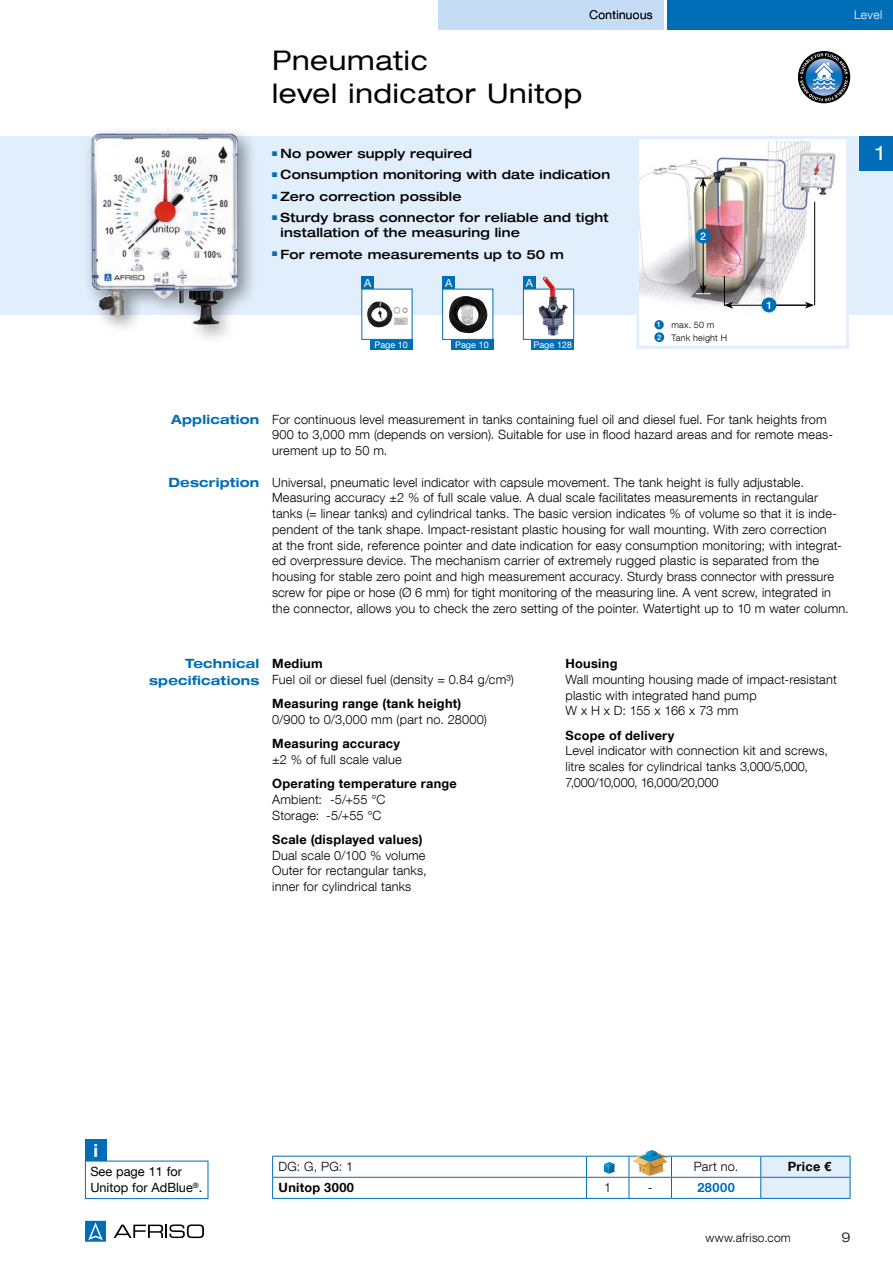
<style>
.page{position:relative;width:893px;height:1263px;background:#fff}
.page>*{position:absolute;margin:0;border:0;box-sizing:border-box;transform-origin:0 0}
.t1{font:expanded 27px/33px "Helvetica Neue LT Com";letter-spacing:.025em;color:#000}
.t2{font:expanded 19.5px "Helvetica Neue LT Com";color:#fff}
.t3{font:700 18px "Helvetica Neue LT Com";color:#fff}
.t4{font:300 expanded 13.5px "Helvetica Neue LT Com";color:#000}
.t5{font:300 12.75px/15.8px "Helvetica Neue LT Com";letter-spacing:.015em;color:#000}
.t6{font:500 expanded 12.75px/15px "Helvetica Neue LT Com";letter-spacing:.015em;color:#000}
.t7{font:700 12.75px "Helvetica Neue LT Com";letter-spacing:.02em;color:#000}
.t8{font:700 expanded 12.75px/16.5px "Helvetica Neue LT Com";letter-spacing:.015em;color:#006eb7;text-align:right}
.t9{font:12.75px/16.5px "Helvetica Neue LT Com";color:#000}
.t10{font:700 12.75px "Helvetica Neue LT Com";letter-spacing:.04em;color:#006eb7}
.t11{font:300 12px "Helvetica Neue LT Com";letter-spacing:.035em;color:#000}
.t12{font:300 12px "Helvetica Neue LT Com";letter-spacing:.035em;color:#fff}
.t13{font:11.1px "Helvetica Neue LT Com";color:#fff}
.t14{font:500 10.5px "Helvetica Neue LT Com";color:#fff}
.t15{font:300 9px/12.6px "Helvetica Neue LT Com";letter-spacing:.025em;color:#000}
.t16{font:9px "Helvetica Neue LT Com";color:#fff}
.s1{font-weight:500;font-size:7.5px;color:#fff}
</style>
<div class="page">
<div style="left:0;top:136px;width:893px;height:179px;background:#e1eefb"></div>
<div style="left:668px;top:0;width:225px;height:30px;background:#006eb7"></div>
<div style="left:438px;top:0;width:225px;height:30px;background:#c4dcf4"></div>
<svg style="left:114px;top:1224px;width:90px;height:14px"></svg>
<svg style="left:85px;top:1221px;width:21px;height:21px"></svg>
<div style="left:531px;top:339px;width:43px;height:11px;background:#006eb7"></div>
<div style="left:523px;top:276px;width:13px;height:13px;background:#006eb7"></div>
<div style="left:523px;top:289px;width:51px;height:51px;background:#fff;border:1px solid #006eb7"></div>
<img style="left:538px;top:277px;width:30px;height:59px">
<div style="left:85px;top:1161px;width:123px;height:38px;border:1px solid #006eb7"></div>
<div style="left:85px;top:1140px;width:21px;height:21px;background:#006eb7"></div>
<div style="left:451px;top:339px;width:42px;height:11px;background:#006eb7"></div>
<div style="left:442px;top:276px;width:13px;height:13px;background:#006eb7"></div>
<div style="left:442px;top:289px;width:51px;height:51px;background:#fff;border:1px solid #006eb7"></div>
<img style="left:449px;top:296px;width:38px;height:37px">
<div style="left:370px;top:339px;width:42px;height:11px;background:#006eb7"></div>
<div style="left:361px;top:276px;width:13px;height:13px;background:#006eb7"></div>
<svg style="left:361px;top:289px;width:51px;height:51px;fill:#fff"></svg>
<img style="left:367px;top:301px;width:25px;height:26px">
<div style="left:84px;top:125px;width:174px;height:220px;background:#000;opacity:.4"></div>
<img style="left:91px;top:134px;width:147px;height:191px">
<hr style="left:272px;top:1156px;width:314px;height:1px;background:#006eb7">
<hr style="left:586px;top:1156px;width:43px;height:1px;background:#006eb7">
<hr style="left:671px;top:1156px;width:90px;height:1px;background:#006eb7">
<hr style="left:272px;top:1177px;width:314px;height:1px;background:#006eb7">
<svg style="left:272px;top:1156px;width:1px;height:42px"></svg>
<hr style="left:586px;top:1177px;width:43px;height:1px;background:#006eb7">
<svg style="left:586px;top:1156px;width:1px;height:42px"></svg>
<hr style="left:671px;top:1177px;width:90px;height:1px;background:#006eb7">
<svg style="left:760px;top:1156px;width:91px;height:42px;background:#d3e5f5"></svg>
<hr style="left:272px;top:1198px;width:314px;height:1px;background:#006eb7">
<hr style="left:586px;top:1198px;width:43px;height:1px;background:#006eb7">
<hr style="left:629px;top:1198px;width:42px;height:1px;background:#006eb7">
<hr style="left:671px;top:1198px;width:90px;height:1px;background:#006eb7">
<hr style="left:761px;top:1198px;width:89px;height:1px;background:#006eb7">
<svg style="left:629px;top:1150px;width:43px;height:48px"></svg>
<svg style="left:604px;top:1162px;width:12px;height:11px"></svg>
<svg style="left:798px;top:51px;width:52px;height:52px"></svg>
<svg style="left:800px;top:53px;width:48px;height:48px"></svg>
<div style="left:636px;top:136px;width:213px;height:213px;background:#fff;border:3px solid #e1eefb"></div>
<img style="left:640px;top:141px;width:196px;height:172px">
<hr style="left:724px;top:276px;width:1px;height:30px;background:#000">
<hr style="left:733px;top:305px;width:73px;height:1px;background:#000">
<svg style="left:805px;top:302px;width:9px;height:7px"></svg>
<svg style="left:724px;top:302px;width:9px;height:7px"></svg>
<hr style="left:814px;top:202px;width:1px;height:103px;background:#000">
<hr style="left:703px;top:182px;width:1px;height:107px;background:#000">
<svg style="left:696px;top:283px;width:15px;height:11px"></svg>
<svg style="left:695px;top:178px;width:16px;height:11px"></svg>
<div style="left:762px;top:297px;width:14px;height:15px;background:#006eb7;border-radius:50%"></div>
<div style="left:654px;top:320px;width:10px;height:9px;background:#006eb7;border-radius:50%"></div>
<div style="left:654px;top:332px;width:10px;height:10px;background:#006eb7;border-radius:50%"></div>
<div style="left:696px;top:229px;width:15px;height:14px;background:#006eb7;border-radius:50%"></div>
<div style="left:859px;top:136px;width:34px;height:34px;background:#006eb7"></div>
<p class="t11" style="left:589px;top:7px;width:65px">Continuous</p>
<p class="t12" style="left:854px;top:7px;width:30px">Level</p>
<h1 class="t1" style="left:272px;top:43px;width:312px">Pneumatic<br>level indicator Unitop</h1>
<p class="t6" style="left:272px;top:145px;width:201px"><sup>■</sup> No power supply required</p>
<p class="t6" style="left:272px;top:167px;width:339px"><sup>■</sup> Consumption monitoring with date indication</p>
<p class="t6" style="left:272px;top:188px;width:191px"><sup>■</sup> Zero correction possible</p>
<p class="t6" style="left:281px;top:210px;width:329px;text-indent:-9px"><sup>■</sup> Sturdy brass connector for reliable and tight installation of the measuring line</p>
<p class="t6" style="left:272px;top:247px;width:293px"><sup>■</sup> For remote measurements up to 50 m</p>
<p class="t13" style="left:364px;top:276px;width:9px">A</p>
<p class="t16" style="left:374px;top:339px;width:35px">Page 10</p>
<p class="t13" style="left:445px;top:276px;width:9px">A</p>
<p class="t16" style="left:455px;top:339px;width:35px">Page 10</p>
<p class="t13" style="left:526px;top:276px;width:9px">A</p>
<p class="t16" style="left:534px;top:339px;width:40px">Page 128</p>
<p class="t14" style="left:700px;top:230px;width:7px">2</p>
<p class="t15" style="left:657px;top:318px;width:72px"><span class="s1">1</span> max. 50 m<br><span class="s1">2</span> Tank height H</p>
<p class="t14" style="left:766px;top:299px;width:7px">1</p>
<p class="t8" style="left:171px;top:410px;width:90px">Application</p>
<p class="t8" style="left:168px;top:473px;width:92px">Description</p>
<p class="t5" style="left:272px;top:411px;width:563px">For continuous level measurement in tanks containing fuel oil and diesel fuel. For tank heights from<br>900 to 3,000 mm (depends on version). Suitable for use in flood hazard areas and for remote meas&shy;urement up to 50 m.</p>
<p class="t5" style="left:272px;top:474px;width:578px">Universal, pneumatic level indicator with capsule movement. The tank height is fully adjustable.<br>Measuring accuracy ±2 % of full scale value. A dual scale facilitates measurements in rectangular tanks (= linear tanks) and cylindrical tanks. The basic version indicates % of volume so that it is inde&shy;pendent of the tank shape. Impact-resistant plastic housing for wall mounting. With zero correction<br>at the front side, reference pointer and date indication for easy consumption monitoring; with integrat&shy;ed overpressure device. The mechanism carrier of extremely rugged plastic is separated from the housing for stable zero point and high measurement accuracy. Sturdy brass connector with pressure screw for pipe or hose (Ø 6 mm) for tight monitoring of the measuring line. A vent screw, integrated in the connector, allows you to check the zero setting of the pointer. Watertight up to 10 m water column.</p>
<p class="t8" style="left:149px;top:655px;width:112px">Technical specifications</p>
<p class="t7" style="left:272px;top:656px;width:52px">Medium</p>
<p class="t5" style="left:272px;top:671px;width:243px">Fuel oil or diesel fuel (density = 0.84 g/cm³)</p>
<p class="t7" style="left:272px;top:696px;width:191px">Measuring range (tank height)</p>
<p class="t5" style="left:272px;top:711px;width:216px">0/900 to 0/3,000 mm (part no. 28000)</p>
<p class="t7" style="left:272px;top:736px;width:129px">Measuring accuracy</p>
<p class="t5" style="left:272px;top:751px;width:131px">±2 % of full scale value</p>
<p class="t7" style="left:272px;top:776px;width:186px">Operating temperature range</p>
<p class="t5" style="left:272px;top:791px;width:115px">Ambient: -5/+55 °C<br>Storage: -5/+55 °C</p>
<p class="t7" style="left:272px;top:831px;width:152px">Scale (displayed values)</p>
<p class="t5" style="left:272px;top:847px;width:156px;text-align:justify">Dual scale 0/100 % volume Outer for rectangular tanks, inner for cylindrical tanks</p>
<p class="t7" style="left:566px;top:655px;width:53px">Housing</p>
<p class="t5" style="left:566px;top:671px;width:273px">Wall mounting housing made of impact-resistant plastic with integrated hand pump<br>W x H x D: 155 x 166 x 73 mm</p>
<p class="t7" style="left:566px;top:727px;width:110px">Scope of delivery</p>
<p class="t5" style="left:566px;top:743px;width:264px">Level indicator with connection kit and screws, litre scales for cylindrical tanks 3,000/5,000,<br>7,000/10,000, 16,000/20,000</p>
<h2 class="t2" style="left:876px;top:141px;width:10px">1</h2>
<h3 class="t3" style="left:93px;top:1139px;width:6px">i</h3>
<p class="t9" style="left:90px;top:1162px;width:113px">See page 11 for<br>Unitop for AdBlue<sup>®</sup>.</p>
<p class="t5" style="left:279px;top:1158px;width:76px">DG: G, PG: 1</p>
<p class="t5" style="left:694px;top:1158px;width:46px">Part no.</p>
<p class="t7" style="left:788px;top:1159px;width:45px">Price €</p>
<p class="t7" style="left:279px;top:1180px;width:77px">Unitop 3000</p>
<p class="t5" style="left:604px;top:1180px;width:9px">1</p>
<p class="t5" style="left:648px;top:1180px;width:6px">-</p>
<p class="t10" style="left:697px;top:1180px;width:39px">28000</p>
<p class="t11" style="left:705px;top:1230px;width:87px">www.afriso.com</p>
<p class="t4" style="left:841px;top:1228px;width:11px">9</p>
</div>
